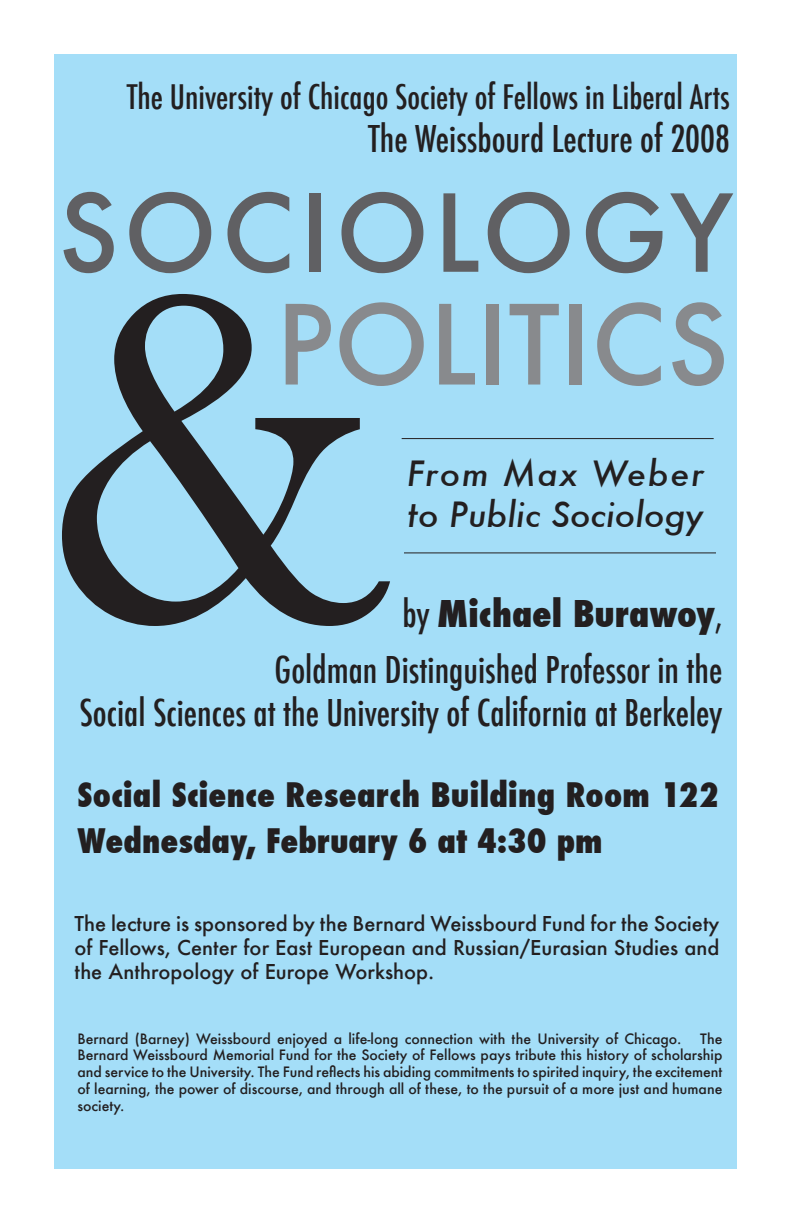
<style>
.page{position:relative;width:792px;height:1224px;background:#fff}
.page>*{position:absolute;margin:0;border:0;box-sizing:border-box;transform-origin:0 0}
.t1{font:500px "Baskerville";color:#231f20}
.t2{font:500 107px "Futura";color:#888a8d}
.t3{font:500 104px "Futura";letter-spacing:.05em;color:#606063}
.t4{font:500 condensed 36px/56px "Futura";color:#231f20;text-align:right}
.t5{font:italic 500 34px "Futura";color:#231f20}
.t6{font:italic 500 34px "Futura";letter-spacing:.05em;color:#231f20}
.t7{font:800 condensed 33px/46px "Futura";letter-spacing:.01em;color:#231f20}
.t8{font:500 condensed 33px "Futura";color:#231f20}
.t9{font:500 20px/24px "Futura";color:#231f20;text-align:justify}
.t10{font:500 14px/16.8px "Futura";color:#231f20;text-align:justify}
.s1{font-weight:800}
</style>
<div class="page">
<div style="left:54px;top:54px;width:684px;height:1116px;background:#a4def8"></div>
<hr style="left:404px;top:553px;width:312px;height:1px;background:#231f20">
<hr style="left:402px;top:438px;width:312px;height:1px;background:#231f20">
<h3 class="t8" style="left:127px;top:76px;width:605px">The University of Chicago Society of Fellows in Liberal Arts</h3>
<h3 class="t4" style="left:368px;top:111px;width:363px">The Weissbourd Lecture of 2008</h3>
<h3 class="t3" style="left:58px;top:162px;width:676px">SOCIOLOGY</h3>
<h1 class="t1" style="left:40px;top:161px;width:350px">&amp;</h1>
<h2 class="t2" style="left:276px;top:271px;width:454px">POLITICS</h2>
<h3 class="t6" style="left:407px;top:450px;width:299px">From Max Weber</h3>
<h3 class="t5" style="left:408px;top:491px;width:297px">to Public Sociology</h3>
<h3 class="t4" style="left:275px;top:586px;width:449px">by <span class="s1">Michael Burawoy</span>,<br>Goldman Distinguished Professor in the</h3>
<h3 class="t4" style="left:80px;top:685px;width:644px">Social Sciences at the University of California at Berkeley</h3>
<h3 class="t7" style="left:78px;top:772px;width:643px">Social Science Research Building Room 122<br>Wednesday, February 6 at 4:30 pm</h3>
<h3 class="t9" style="left:74px;top:912px;width:647px">The lecture is sponsored by the Bernard Weissbourd Fund for the Society of Fellows, Center for East European and Russian/Eurasian Studies and the Anthropology of Europe Workshop.</h3>
<p class="t10" style="left:78px;top:1030px;width:606px">Bernard (Barney) Weissbourd enjoyed a life-long connection with the University of Chicago.</p>
<p class="t10" style="left:78px;top:1030px;width:646px;text-indent:623px">The Bernard Weissbourd Memorial Fund for the Society of Fellows pays tribute this history of scholarship and service to the University. The Fund reflects his abiding commitments to spirited inquiry, the excitement of learning, the power of discourse, and through all of these, to the pursuit of a more just and humane society.</p>
</div>
